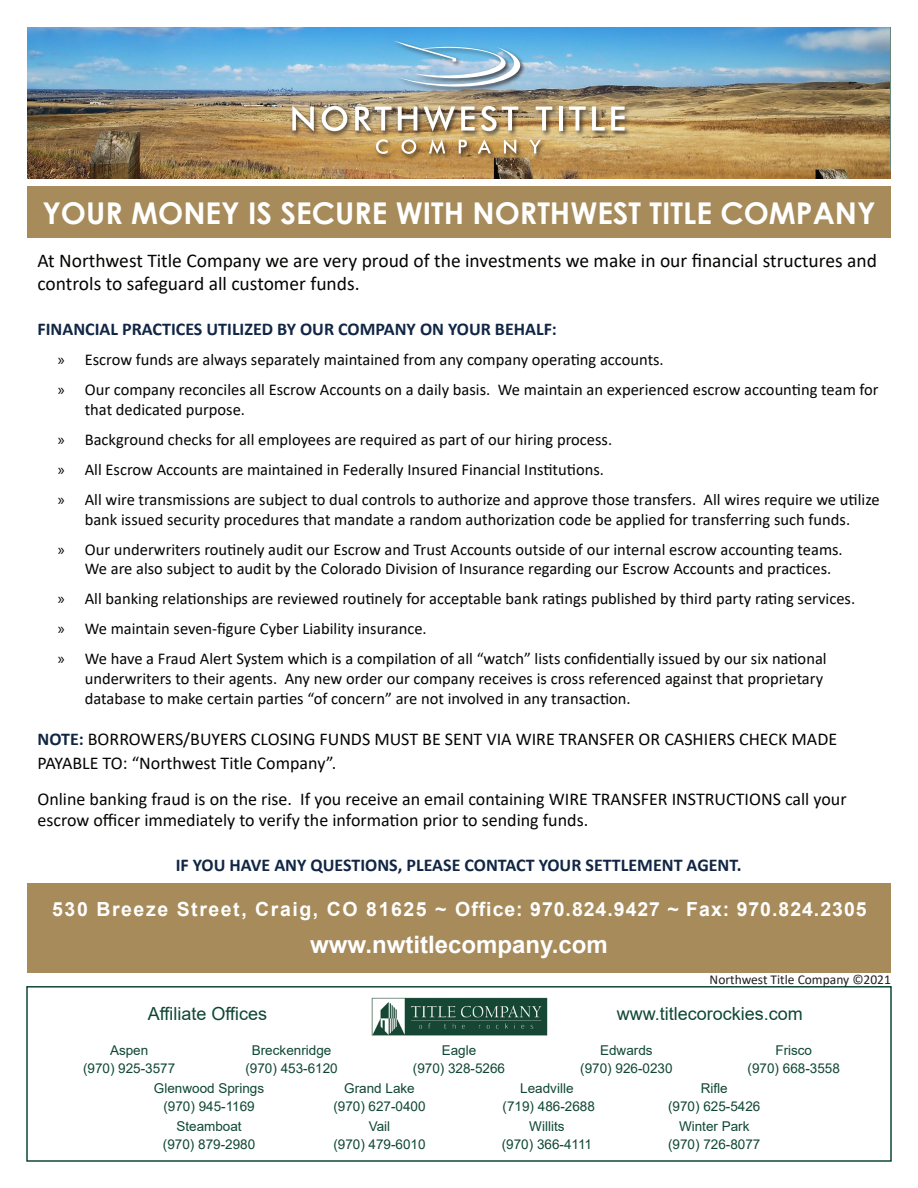
<style>
.page{position:relative;width:918px;height:1188px;background:#fff}
.page>*{position:absolute;margin:0;border:0;box-sizing:border-box;transform-origin:0 0}
.t1{font:700 30px "Century Gothic";color:#fff}
.t2{font:700 24px "Arial";color:#fff}
.t3{font:19.5px/23.4px "Calibri";color:#040503}
.t4{font:700 19.5px "Arial";letter-spacing:.065em;color:#fff}
.t5{font:18px/23.4px "Calibri";color:#040503}
.t6{font:700 18px "Calibri";color:#112644}
.t7{font:700 18px "Calibri";color:#112645}
.t8{font:18px "Arial";color:#0f4734}
.t9{font:16.5px/19.8px "Calibri";color:#040503}
.t10{font:13.5px "Arial";color:#0f4734}
.t11{font:13.5px "Calibri";color:#231f20}
.s1{font-family:"Myriad Pro"}
.s2{font-weight:700;color:#112644}
</style>
<div class="page">
<div style="left:26px;top:986px;width:866px;height:176px;border:2px solid #0f4734"></div>
<div style="left:27px;top:883px;width:864px;height:90px;background:#a78b5b"></div>
<img style="left:371px;top:997px;width:177px;height:39px">
<div style="left:27px;top:186px;width:864px;height:52px;background:#a78b5a"></div>
<img style="left:27px;top:27px;width:864px;height:151px">
<div style="left:290px;top:39px;width:341px;height:121px;background:#231f20;opacity:.75"></div>
<svg style="left:292px;top:106px;width:22px;height:25px"></svg>
<svg style="left:322px;top:106px;width:25px;height:25px"></svg>
<svg style="left:355px;top:107px;width:36px;height:24px"></svg>
<svg style="left:398px;top:107px;width:19px;height:24px"></svg>
<svg style="left:423px;top:106px;width:32px;height:25px"></svg>
<svg style="left:461px;top:107px;width:14px;height:24px"></svg>
<svg style="left:481px;top:106px;width:37px;height:25px"></svg>
<svg style="left:536px;top:107px;width:16px;height:24px"></svg>
<hr style="left:559px;top:107px;width:4px;height:24px;background:#fff">
<svg style="left:569px;top:107px;width:17px;height:24px"></svg>
<svg style="left:592px;top:107px;width:13px;height:24px"></svg>
<svg style="left:611px;top:107px;width:14px;height:24px"></svg>
<svg style="left:376px;top:139px;width:12px;height:15px"></svg>
<svg style="left:401px;top:139px;width:15px;height:15px"></svg>
<svg style="left:429px;top:139px;width:16px;height:15px"></svg>
<svg style="left:459px;top:140px;width:8px;height:14px"></svg>
<svg style="left:478px;top:139px;width:13px;height:15px"></svg>
<svg style="left:504px;top:139px;width:12px;height:15px"></svg>
<svg style="left:529px;top:140px;width:12px;height:14px"></svg>
<svg style="left:394px;top:41px;width:126px;height:47px;background:#90bdd9"></svg>
<hr style="left:891px;top:27px;width:1px;height:142px;background:#66877a">
<p class="t1" style="left:42px;top:191px;width:835px">YOUR MONEY IS SECURE WITH NORTHWEST TITLE COMPANY</p>
<p class="t3" style="left:38px;top:248px;width:841px">At Northwest Title Company we are very proud of the investments we make in our financial structures and controls to safeguard all customer funds.</p>
<p class="t7" style="left:38px;top:316px;width:521px">FINANCIAL PRACTICES UTILIZED BY OUR COMPANY ON YOUR BEHALF:</p>
<p class="t9" style="left:58px;top:349px;width:608px"><span class="s1">»</span> Escrow funds are always separately maintained from any company operating accounts.</p>
<p class="t9" style="left:85px;top:379px;width:795px;text-indent:-27px"><span class="s1">»</span> Our company reconciles all Escrow Accounts on a daily basis. We maintain an experienced escrow accounting team for that dedicated purpose.</p>
<p class="t9" style="left:58px;top:429px;width:556px"><span class="s1">»</span> Background checks for all employees are required as part of our hiring process.</p>
<p class="t9" style="left:58px;top:459px;width:548px"><span class="s1">»</span> All Escrow Accounts are maintained in Federally Insured Financial Institutions.</p>
<p class="t9" style="left:58px;top:489px;width:823px;text-align:center"><span class="s1">»</span> All wire transmissions are subject to dual controls to authorize and approve those transfers. All wires require we utilize bank issued security procedures that mandate a random authorization code be applied for transferring such funds.</p>
<p class="t9" style="left:85px;top:539px;width:760px;text-indent:-27px"><span class="s1">»</span> Our underwriters routinely audit our Escrow and Trust Accounts outside of our internal escrow accounting teams.<br>We are also subject to audit by the Colorado Division of Insurance regarding our Escrow Accounts and practices.</p>
<p class="t9" style="left:58px;top:589px;width:799px"><span class="s1">»</span> All banking relationships are reviewed routinely for acceptable bank ratings published by third party rating services.</p>
<p class="t9" style="left:58px;top:619px;width:371px"><span class="s1">»</span> We maintain seven-figure Cyber Liability insurance.</p>
<p class="t9" style="left:85px;top:649px;width:743px;text-indent:-27px"><span class="s1">»</span> We have a Fraud Alert System which is a compilation of all “watch” lists confidentially issued by our six national underwriters to their agents. Any new order our company receives is cross referenced against that proprietary database to make certain parties “of concern” are not involved in any transaction.</p>
<p class="t5" style="left:38px;top:727px;width:801px"><span class="s2">NOTE:</span> BORROWERS/BUYERS CLOSING FUNDS MUST BE SENT VIA WIRE TRANSFER OR CASHIERS CHECK MADE<br>PAYABLE TO: “Northwest Title Company”.</p>
<p class="t5" style="left:38px;top:788px;width:811px;line-height:21.6px">Online banking fraud is on the rise. If you receive an email containing WIRE TRANSFER INSTRUCTIONS call your escrow officer immediately to verify the information prior to sending funds.</p>
<p class="t6" style="left:176px;top:852px;width:567px">IF YOU HAVE ANY QUESTIONS, PLEASE CONTACT YOUR SETTLEMENT AGENT.</p>
<p class="t4" style="left:52px;top:895px;width:816px">530 Breeze Street, Craig, CO 81625 ~ Office: 970.824.9427 ~ Fax: 970.824.2305</p>
<p class="t2" style="left:310px;top:927px;width:299px">www.nwtitlecompany.com</p>
<p class="t11" style="left:710px;top:970px;width:183px">Northwest Title Company ©2021</p>
<p class="t8" style="left:148px;top:1001px;width:121px">Affiliate Offices</p>
<p class="t10" style="left:110px;top:1041px;width:40px">Aspen</p>
<p class="t10" style="left:83px;top:1059px;width:94px">(970) 925-3577</p>
<p class="t10" style="left:252px;top:1041px;width:81px">Breckenridge</p>
<p class="t10" style="left:245px;top:1059px;width:94px">(970) 453-6120</p>
<p class="t10" style="left:442px;top:1041px;width:36px">Eagle</p>
<p class="t10" style="left:413px;top:1059px;width:94px">(970) 328-5266</p>
<p class="t8" style="left:617px;top:1001px;width:188px">www.titlecorockies.com</p>
<p class="t10" style="left:775px;top:1041px;width:38px">Frisco</p>
<p class="t10" style="left:748px;top:1059px;width:94px">(970) 668-3558</p>
<p class="t10" style="left:600px;top:1041px;width:54px">Edwards</p>
<p class="t10" style="left:580px;top:1059px;width:94px">(970) 926-0230</p>
<p class="t10" style="left:154px;top:1079px;width:112px">Glenwood Springs</p>
<p class="t10" style="left:163px;top:1097px;width:93px">(970) 945-1169</p>
<p class="t10" style="left:176px;top:1117px;width:67px">Steamboat</p>
<p class="t10" style="left:163px;top:1135px;width:94px">(970) 879-2980</p>
<p class="t10" style="left:344px;top:1079px;width:72px">Grand Lake</p>
<p class="t10" style="left:333px;top:1097px;width:94px">(970) 627-0400</p>
<p class="t10" style="left:369px;top:1117px;width:23px">Vail</p>
<p class="t10" style="left:333px;top:1135px;width:94px">(970) 479-6010</p>
<p class="t10" style="left:520px;top:1079px;width:55px">Leadville</p>
<p class="t10" style="left:503px;top:1097px;width:94px">(719) 486-2688</p>
<p class="t10" style="left:529px;top:1117px;width:37px">Willits</p>
<p class="t10" style="left:502px;top:1135px;width:92px">(970) 366-4111</p>
<p class="t10" style="left:701px;top:1079px;width:28px">Rifle</p>
<p class="t10" style="left:668px;top:1097px;width:94px">(970) 625-5426</p>
<p class="t10" style="left:679px;top:1117px;width:72px">Winter Park</p>
<p class="t10" style="left:668px;top:1135px;width:94px">(970) 726-8077</p>
</div>
